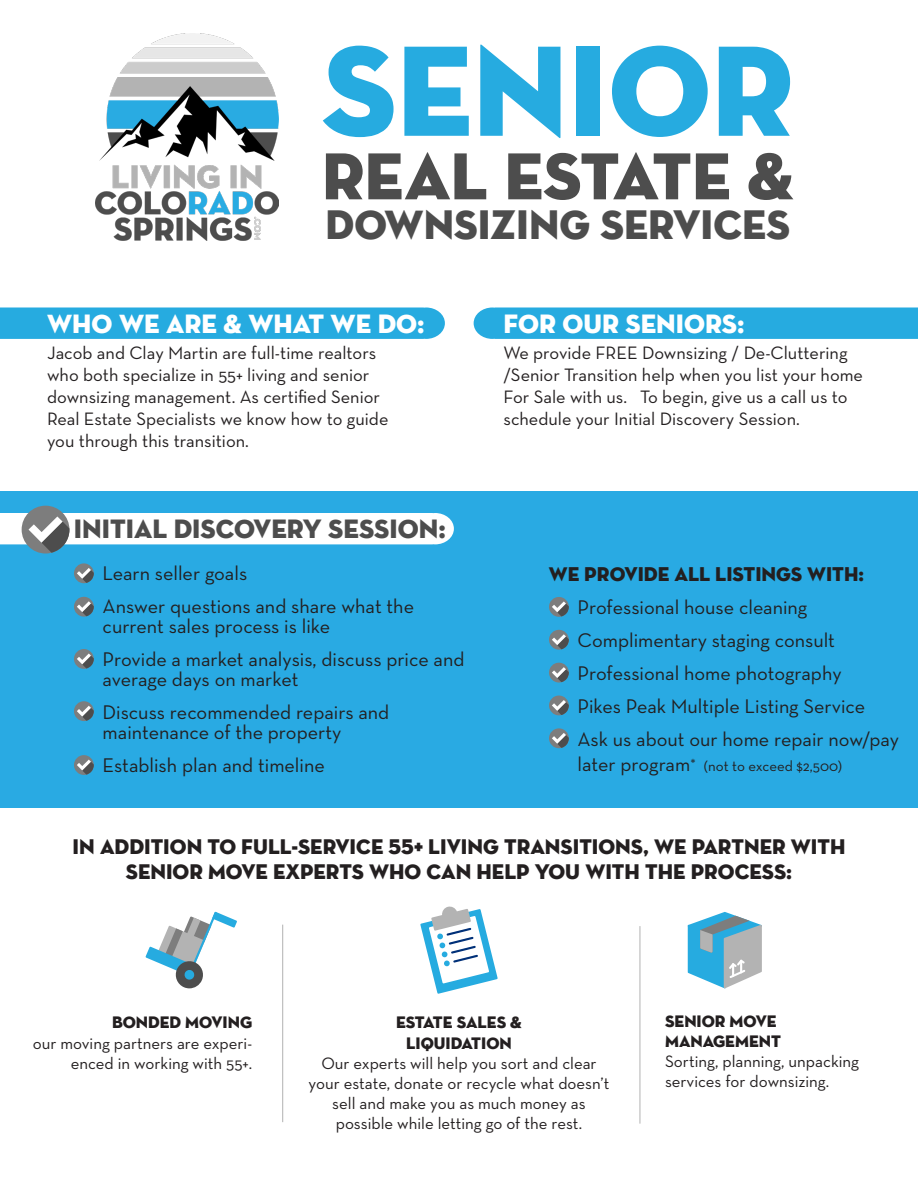
<style>
.page{position:relative;width:918px;height:1188px;background:#fff}
.page>*{position:absolute;margin:0;border:0;box-sizing:border-box;transform-origin:0 0}
.t1{font:131.1px "Neutra Disp Titling";color:#26abe0}
.t2{font:67.5px "Neutra Disp Titling";color:#4d4d4d}
.t3{font:41.7px "Neutra Disp Titling";color:#4d4d4d}
.t4{font:26.85px "Neutra Disp Titling";color:#fff}
.t5{font:26.85px "Neutra Disp Titling";color:#4d4d4d}
.t6{font:21.45px/25.7px "Neutra Disp Titling";color:#231f20;text-align:center}
.t7{font:20.1px "Neutra Text";color:#231f20}
.t8{font:20.1px "Neutra Disp Titling";color:#231f20}
.t9{font:18.3px/21.9px "Neutra Text";color:#231f20}
.t10{font:16.8px/20.2px "Neutra Text";color:#231f20}
.t11{font:16.8px "Neutra Disp Titling";color:#231f20}
.t12{font:14.85px "Neutra Text";letter-spacing:-.005em;color:#231f20}
.s1{font-size:20.1px}
</style>
<div class="page">
<div style="left:0;top:491px;width:918px;height:317px;background:#29aae3"></div>
<div style="left:0;top:308px;width:445px;height:31px;background:#26abe0"></div>
<div style="left:474px;top:308px;width:444px;height:31px;background:#26abe0"></div>
<img style="left:95px;top:34px;width:183px;height:207px">
<div style="left:22px;top:506px;width:47px;height:48px;background:#7d7d7d;border-radius:50%"></div>
<svg style="left:0;top:513px;width:454px;height:40px"></svg>
<svg style="left:74px;top:563px;width:20px;height:20px"></svg>
<svg style="left:77px;top:568px;width:17px;height:15px"></svg>
<div style="left:549px;top:597px;width:20px;height:20px;background:#7d7d7d;border-radius:50%"></div>
<svg style="left:552px;top:601px;width:17px;height:15px"></svg>
<div style="left:549px;top:663px;width:20px;height:20px;background:#7d7d7d;border-radius:50%"></div>
<svg style="left:552px;top:667px;width:17px;height:15px"></svg>
<div style="left:74px;top:597px;width:20px;height:20px;background:#7d7d7d;border-radius:50%"></div>
<svg style="left:77px;top:601px;width:17px;height:15px"></svg>
<div style="left:549px;top:630px;width:20px;height:20px;background:#7d7d7d;border-radius:50%"></div>
<svg style="left:552px;top:634px;width:17px;height:15px"></svg>
<div style="left:549px;top:696px;width:20px;height:19px;background:#7d7d7d;border-radius:50%"></div>
<svg style="left:552px;top:700px;width:17px;height:15px"></svg>
<div style="left:549px;top:728px;width:20px;height:20px;background:#7d7d7d;border-radius:50%"></div>
<svg style="left:552px;top:733px;width:17px;height:15px"></svg>
<div style="left:74px;top:649px;width:20px;height:20px;background:#7d7d7d;border-radius:50%"></div>
<svg style="left:77px;top:654px;width:17px;height:15px"></svg>
<div style="left:74px;top:701px;width:20px;height:20px;background:#7d7d7d;border-radius:50%"></div>
<svg style="left:77px;top:706px;width:17px;height:15px"></svg>
<div style="left:74px;top:755px;width:20px;height:20px;background:#7d7d7d;border-radius:50%"></div>
<svg style="left:77px;top:760px;width:17px;height:15px"></svg>
<svg style="left:146px;top:912px;width:91px;height:76px"></svg>
<svg style="left:688px;top:912px;width:74px;height:76px"></svg>
<svg style="left:420px;top:906px;width:78px;height:88px"></svg>
<hr style="left:282px;top:925px;width:1px;height:197px;background:#b3b3b3">
<hr style="left:639px;top:926px;width:1px;height:198px;background:#b3b3b3">
<p class="t1" style="left:322px;top:9px;width:473px">SENIOR</p>
<p class="t2" style="left:322px;top:134px;width:473px">REAL ESTATE &amp;</p>
<p class="t3" style="left:326px;top:199px;width:466px">DOWNSIZING SERVICES</p>
<p class="t4" style="left:47px;top:307px;width:379px">WHO WE ARE &amp; WHAT WE DO:</p>
<p class="t9" style="left:47px;top:342px;width:331px">Jacob and Clay Martin are full-time realtors</p>
<p class="t9" style="left:47px;top:364px;width:324px">who both specialize in 55+ living and senior</p>
<p class="t9" style="left:47px;top:386px;width:334px">downsizing management. As certified Senior</p>
<p class="t9" style="left:47px;top:408px;width:343px">Real Estate Specialists we know how to guide</p>
<p class="t9" style="left:47px;top:430px;width:203px">you through this transition.</p>
<p class="t5" style="left:74px;top:512px;width:373px">INITIAL DISCOVERY SESSION:</p>
<p class="t7" style="left:103px;top:561px;width:146px">Learn seller goals</p>
<p class="t7" style="left:103px;top:594px;width:313px">Answer questions and share what the</p>
<p class="t7" style="left:103px;top:614px;width:229px">current sales process is like</p>
<p class="t7" style="left:103px;top:647px;width:363px">Provide a market analysis, discuss price and</p>
<p class="t7" style="left:103px;top:667px;width:197px">average days on market</p>
<p class="t7" style="left:103px;top:700px;width:288px">Discuss recommended repairs and</p>
<p class="t7" style="left:103px;top:720px;width:240px">maintenance of the property</p>
<p class="t7" style="left:103px;top:753px;width:224px">Establish plan and timeline</p>
<p class="t4" style="left:503px;top:307px;width:243px">FOR OUR SENIORS:</p>
<p class="t9" style="left:503px;top:342px;width:346px">We provide FREE Downsizing / De-Cluttering</p>
<p class="t9" style="left:503px;top:364px;width:361px">/Senior Transition help when you list your home</p>
<p class="t9" style="left:503px;top:386px;width:346px">For Sale with us. To begin, give us a call us to schedule your Initial Discovery Session.</p>
<p class="t8" style="left:549px;top:561px;width:317px">WE PROVIDE ALL LISTINGS WITH:</p>
<p class="t7" style="left:578px;top:595px;width:231px">Professional house cleaning</p>
<p class="t7" style="left:578px;top:628px;width:259px">Complimentary staging consult</p>
<p class="t7" style="left:578px;top:661px;width:266px">Professional home photography</p>
<p class="t7" style="left:578px;top:694px;width:289px">Pikes Peak Multiple Listing Service</p>
<p class="t7" style="left:578px;top:727px;width:323px">Ask us about our home repair now/pay</p>
<p class="t12" style="left:578px;top:756px;width:266px"><span class="s1">later program</span><sup>*</sup> (not to exceed $2,500)</p>
<p class="t6" style="left:73px;top:834px;width:774px">IN ADDITION TO FULL-SERVICE 55+ LIVING TRANSITIONS, WE PARTNER WITH<br>SENIOR MOVE EXPERTS WHO CAN HELP YOU WITH THE PROCESS:</p>
<p class="t11" style="left:112px;top:1012px;width:142px">BONDED MOVING</p>
<p class="t10" style="left:33px;top:1033px;width:221px;text-align:right">our moving partners are experi&shy;enced in working with 55+.</p>
<p class="t11" style="left:396px;top:1012px;width:127px">ESTATE SALES &amp;</p>
<p class="t11" style="left:406px;top:1032px;width:107px">LIQUIDATION</p>
<p class="t10" style="left:309px;top:1053px;width:302px;text-align:center">Our experts will help you sort and clear your estate, donate or recycle what doesn’t sell and make you as much money as</p>
<p class="t10" style="left:336px;top:1113px;width:248px">possible while letting go of the rest.</p>
<p class="t11" style="left:665px;top:1010px;width:113px">SENIOR MOVE</p>
<p class="t11" style="left:665px;top:1030px;width:117px">MANAGEMENT</p>
<p class="t10" style="left:665px;top:1051px;width:196px">Sorting, planning, unpacking services for downsizing.</p>
</div>
